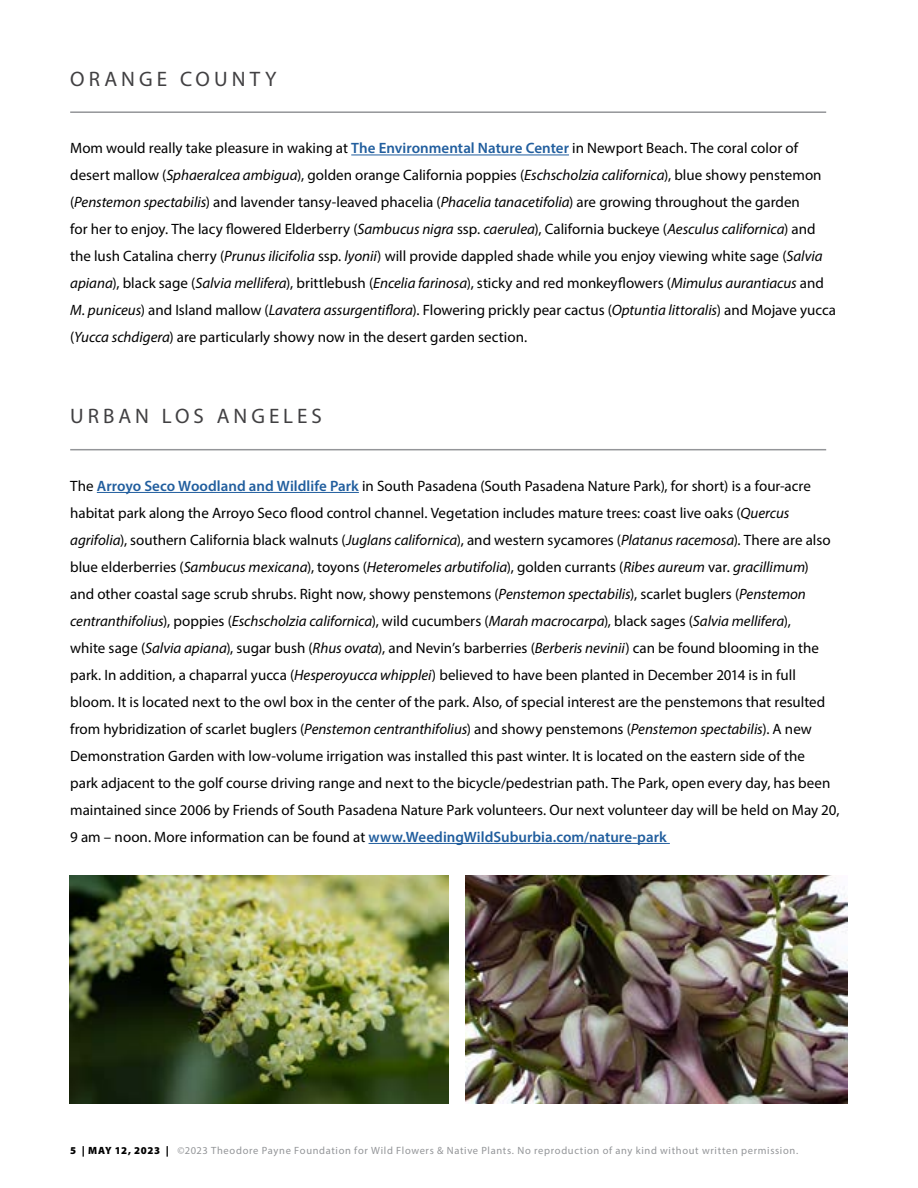
<style>
.page{position:relative;width:918px;height:1188px;background:#fff}
.page>*{position:absolute;margin:0;border:0;box-sizing:border-box;transform-origin:0 0}
.t1{font:21px "Myriad Pro";letter-spacing:.19em;color:#414042}
.t2{font:15px/27px "Myriad Pro";color:#000}
.t3{font:10.5px "Myriad Pro";letter-spacing:.065em;color:#939598}
.s1{font-weight:600;color:#215e9e}
.s2{font-style:italic}
.s3{font-weight:900;color:#000}
</style>
<div class="page">
<hr style="left:351px;top:155px;width:218px;height:1px;background:#215e9e">
<hr style="left:97px;top:492px;width:262px;height:1px;background:#215e9e">
<hr style="left:369px;top:843px;width:301px;height:1px;background:#215e9e">
<hr style="left:70px;top:111px;width:756px;height:2px;background:#939598">
<hr style="left:70px;top:449px;width:756px;height:1px;background:#939598">
<img style="left:69px;top:876px;width:380px;height:228px">
<img style="left:465px;top:876px;width:383px;height:228px">
<h1 class="t1" style="left:70px;top:66px;width:208px">ORANGE COUNTY</h1>
<p class="t2" style="left:70px;top:135px;width:767px">Mom would really take pleasure in waking at <span class="s1">The Environmental Nature Center</span> in Newport Beach. The coral color of desert mallow (<span class="s2">Sphaeralcea ambigua</span>), golden orange California poppies (<span class="s2">Eschscholzia californica</span>), blue showy penstemon (<span class="s2">Penstemon spectabilis</span>) and lavender tansy-leaved phacelia (<span class="s2">Phacelia tanacetifolia</span>) are growing throughout the garden<br>for her to enjoy. The lacy flowered Elderberry (<span class="s2">Sambucus nigra</span> ssp. <span class="s2">caerulea</span>), California buckeye (<span class="s2">Aesculus californica</span>) and the lush Catalina cherry (<span class="s2">Prunus ilicifolia</span> ssp. <span class="s2">lyonii</span>) will provide dappled shade while you enjoy viewing white sage (<span class="s2">Salvia apiana</span>), black sage (<span class="s2">Salvia mellifera</span>), brittlebush (<span class="s2">Encelia farinosa</span>), sticky and red monkeyflowers (<span class="s2">Mimulus aurantiacus</span> and <span class="s2">M. puniceus</span>) and Island mallow (<span class="s2">Lavatera assurgentiflora</span>). Flowering prickly pear cactus (<span class="s2">Optuntia littoralis</span>) and Mojave yucca (<span class="s2">Yucca schdigera</span>) are particularly showy now in the desert garden section.</p>
<h1 class="t1" style="left:70px;top:403px;width:253px">URBAN LOS ANGELES</h1>
<p class="t2" style="left:70px;top:472px;width:771px">The <span class="s1">Arroyo Seco Woodland and Wildlife Park</span> in South Pasadena (South Pasadena Nature Park), for short) is a four-acre habitat park along the Arroyo Seco flood control channel. Vegetation includes mature trees: coast live oaks (<span class="s2">Quercus agrifolia</span>), southern California black walnuts (<span class="s2">Juglans californica</span>), and western sycamores (<span class="s2">Platanus racemosa</span>). There are also blue elderberries (<span class="s2">Sambucus mexicana</span>), toyons (<span class="s2">Heteromeles arbutifolia</span>), golden currants (<span class="s2">Ribes aureum</span> var. <span class="s2">gracillimum</span>)<br>and other coastal sage scrub shrubs. Right now, showy penstemons (<span class="s2">Penstemon spectabilis</span>), scarlet buglers (<span class="s2">Penstemon centranthifolius</span>), poppies (<span class="s2">Eschscholzia californica</span>), wild cucumbers (<span class="s2">Marah macrocarpa</span>), black sages (<span class="s2">Salvia mellifera</span>),<br>white sage (<span class="s2">Salvia apiana</span>), sugar bush (<span class="s2">Rhus ovata</span>), and Nevin’s barberries (<span class="s2">Berberis nevinii</span>) can be found blooming in the park. In addition, a chaparral yucca (<span class="s2">Hesperoyucca whipplei</span>) believed to have been planted in December 2014 is in full bloom. It is located next to the owl box in the center of the park. Also, of special interest are the penstemons that resulted from hybridization of scarlet buglers (<span class="s2">Penstemon centranthifolius</span>) and showy penstemons (<span class="s2">Penstemon spectabilis</span>). A new Demonstration Garden with low-volume irrigation was installed this past winter. It is located on the eastern side of the<br>park adjacent to the golf course driving range and next to the bicycle/pedestrian path. The Park, open every day, has been maintained since 2006 by Friends of South Pasadena Nature Park volunteers. Our next volunteer day will be held on May 20, 9 am – noon. More information can be found at <span class="s1">www.WeedingWildSuburbia.com/nature-park</span></p>
<p class="t3" style="left:70px;top:1144px;width:730px"><span class="s3">5 | MAY 12, 2023 |</span> ©2023 Theodore Payne Foundation for Wild Flowers &amp; Native Plants. No reproduction of any kind without written permission.</p>
</div>
